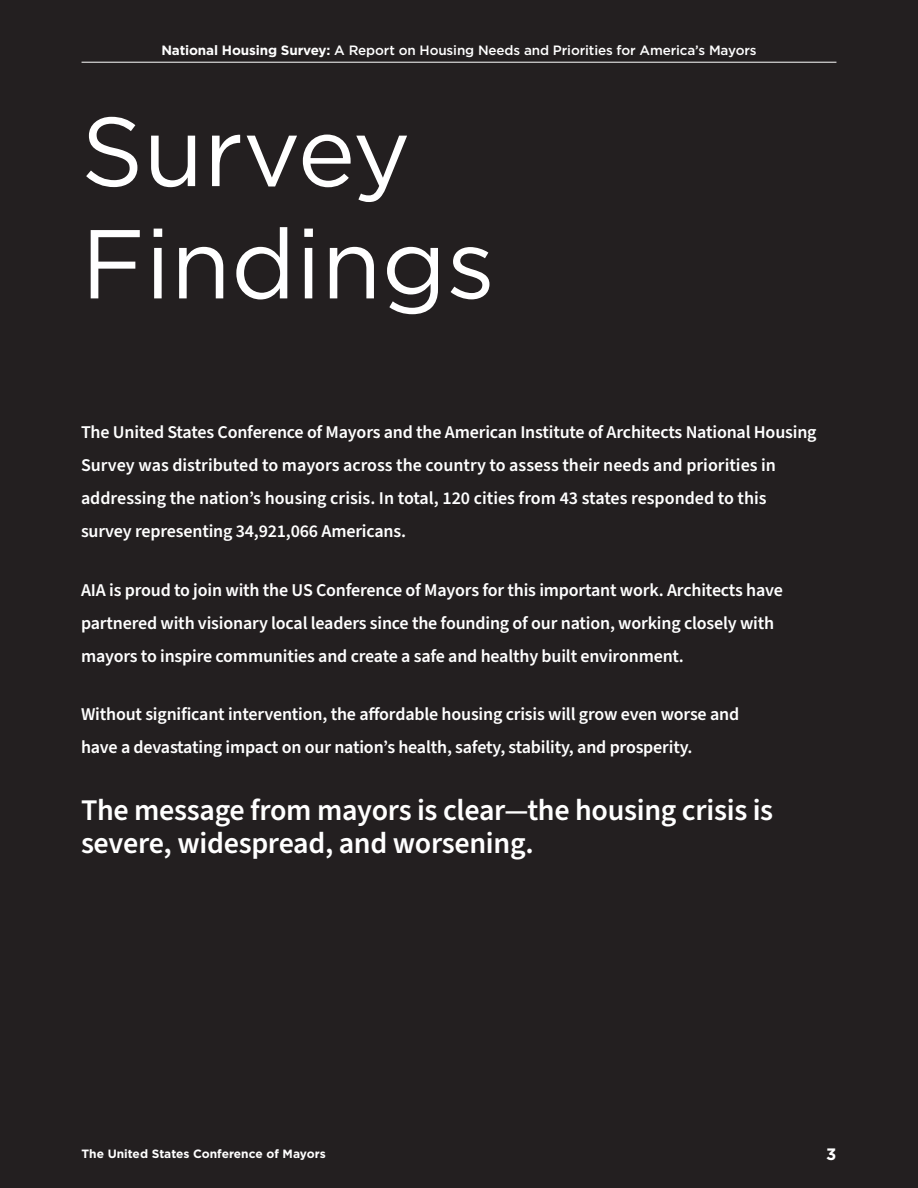
<style>
.page{position:relative;width:918px;height:1188px;background:#231f20}
.page>*{position:absolute;margin:0;border:0;box-sizing:border-box;transform-origin:0 0}
.large_head{font:97.65px/112.4px "Gotham";color:#fff}
._25__Body{font:600 30px/33px "Source Sans Pro";letter-spacing:-.01em;color:#fff}
._25__Body-2{font:600 18px/33px "Source Sans Pro";letter-spacing:-.01em;color:#fff}
.t1{font:700 16.5px "Gotham";color:#fff}
.t2{font:500 13.5px "Gotham";letter-spacing:-.01em;color:#fff}
.t3{font:700 12px "Gotham";color:#fff}
.s1{font-weight:700}
</style>
<div class="page">
<hr style="left:82px;top:62px;width:754px;height:1px;background:#fff">
<p class="t2" style="left:161px;top:41px;width:597px"><span class="s1">National Housing Survey:</span> A Report on Housing Needs and Priorities for America’s Mayors</p>
<p class="large_head" style="left:81px;top:93px;width:416px">Survey<br>Findings</p>
<p class="_25__Body-2" style="left:81px;top:416px;width:737px">The United States Conference of Mayors and the American Institute of Architects National Housing Survey was distributed to mayors across the country to assess their needs and priorities in addressing the nation’s housing crisis. In total, 120 cities from 43 states responded to this survey representing 34,921,066 Americans.</p>
<p class="_25__Body-2" style="left:81px;top:574px;width:703px">AIA is proud to join with the US Conference of Mayors for this important work. Architects have partnered with visionary local leaders since the founding of our nation, working closely with mayors to inspire communities and create a safe and healthy built environment.</p>
<p class="_25__Body-2" style="left:81px;top:698px;width:660px">Without significant intervention, the affordable housing crisis will grow even worse and have a devastating impact on our nation’s health, safety, stability, and prosperity.</p>
<p class="_25__Body" style="left:81px;top:795px;width:694px">The message from mayors is clear—the housing crisis is severe, widespread, and worsening.</p>
<p class="t3" style="left:82px;top:1145px;width:246px">The United States Conference of Mayors</p>
<p class="t1" style="left:826px;top:1143px;width:12px">3</p>
</div>
